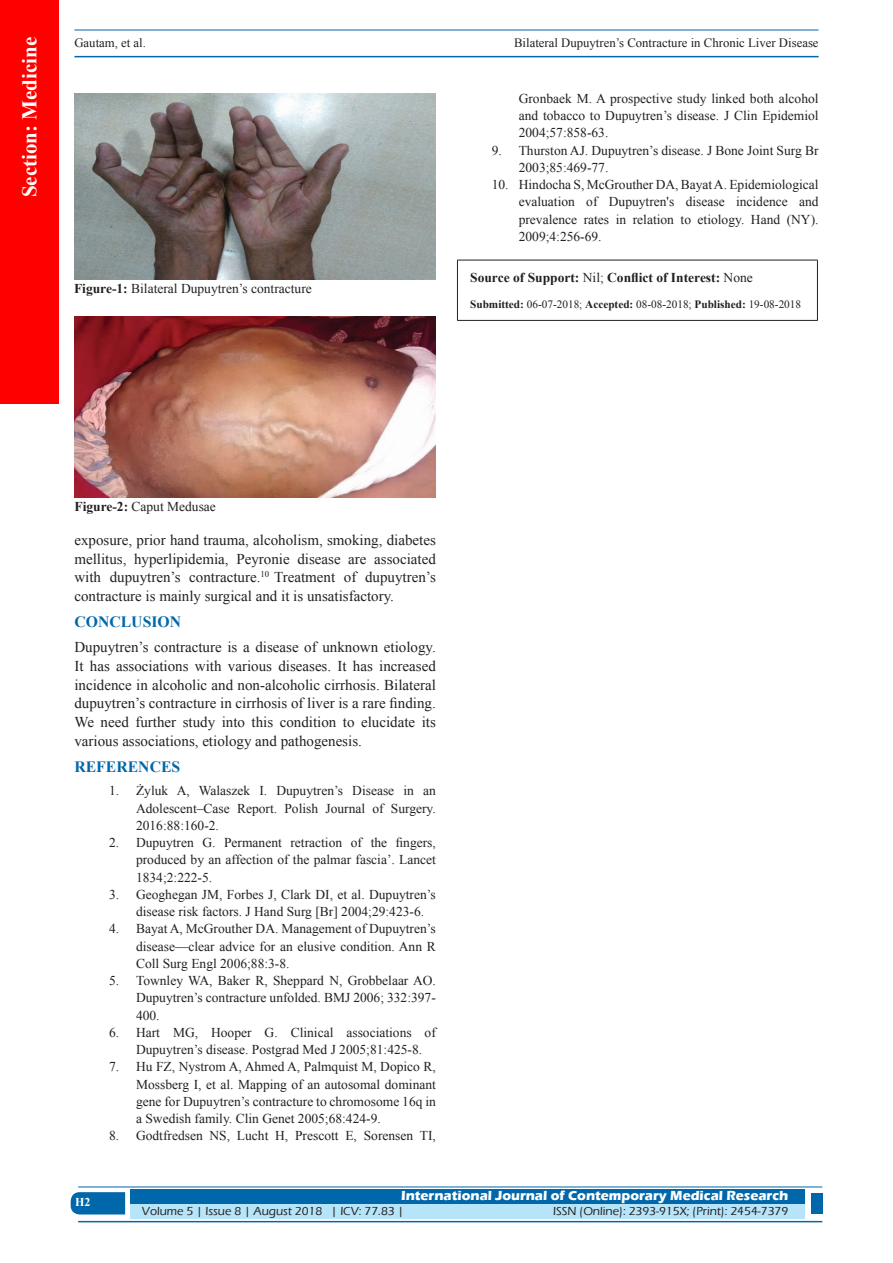
<style>
.page{position:relative;width:893px;height:1263px;background:#fff}
.page>*{position:absolute;margin:0;border:0;box-sizing:border-box;transform-origin:0 0}
.t1{font:700 21px "Times New Roman";color:#fff}
.t2{font:700 15.75px "Times New Roman";color:#0067aa}
.TX_New{font:15px/18.8px "Times New Roman";color:#231f20;text-align:justify}
.Legend{font:13.5px/17.2px "Times New Roman";color:#231f20;text-align:justify}
.t3{font:700 13.5px "Eras ITC";color:#fff}
.SOS_New{font:700 13.5px "Times New Roman";color:#231f20}
.t4{font:12.75px "Times New Roman";color:#231f20}
.t5{font:500 12px "Eras ITC";color:#231f20}
.t6{font:700 12px "Times New Roman";color:#fff}
.SOS_New-2{font:11.25px "Times New Roman";color:#231f20}
.s1{font-weight:700}
.s2{font-weight:400}
</style>
<div class="page">
<hr style="left:74px;top:30px;width:745px;height:1px;background:#0067aa">
<hr style="left:74px;top:56px;width:745px;height:1px;background:#0067aa">
<div style="left:0;top:0;width:59px;height:404px;background:#f00"></div>
<svg style="left:71px;top:1192px;width:54px;height:22px"></svg>
<div style="left:130px;top:1189px;width:674px;height:15px;background:#0067aa"></div>
<div style="left:130px;top:1204px;width:674px;height:15px;background:#b6e4f9"></div>
<hr style="left:78px;top:1186px;width:744px;height:1px;background:#0067aa">
<hr style="left:78px;top:1221px;width:744px;height:1px;background:#0067aa">
<div style="left:811px;top:1193px;width:11px;height:21px;background:#0067aa"></div>
<hr style="left:457px;top:260px;width:361px;height:1px;background:#231f20">
<hr style="left:457px;top:260px;width:1px;height:60px;background:#231f20">
<hr style="left:817px;top:260px;width:1px;height:60px;background:#231f20">
<hr style="left:457px;top:320px;width:361px;height:1px;background:#231f20">
<img style="left:74px;top:94px;width:362px;height:186px">
<img style="left:74px;top:317px;width:362px;height:180px">
<h1 class="t1" style="left:15px;top:197px;width:162px;rotate:-90deg">Section: Medicine</h1>
<p class="t4" style="left:74px;top:35px;width:73px">Gautam, et al.</p>
<p class="t4" style="left:514px;top:35px;width:306px">Bilateral Dupuytren’s Contracture in Chronic Liver Disease</p>
<p class="Legend" style="left:74px;top:280px;width:239px"><span class="s1">Figure-1:</span> Bilateral Dupuytren’s contracture</p>
<p class="Legend" style="left:519px;top:90px;width:301px">Gronbaek M. A prospective study linked both alcohol and tobacco to Dupuytren’s disease. J Clin Epidemiol 2004;57:858-63.</p>
<p class="Legend" style="left:519px;top:141px;width:301px;text-indent:-27px">9. Thurston AJ. Dupuytren’s disease. J Bone Joint Surg Br<br>2003;85:469-77.</p>
<p class="Legend" style="left:519px;top:176px;width:301px;text-indent:-27px">10. Hindocha S, McGrouther DA, Bayat A. Epidemiological evaluation of Dupuytren's disease incidence and prevalence rates in relation to etiology. Hand (NY).<br>2009;4:256-69.</p>
<p class="SOS_New" style="left:470px;top:268px;width:284px">Source of Support: <span class="s2">Nil;</span> Conflict of Interest: <span class="s2">None</span></p>
<p class="SOS_New-2" style="left:470px;top:296px;width:332px"><span class="s1">Submitted:</span> 06-07-2018; <span class="s1">Accepted:</span> 08-08-2018; <span class="s1">Published:</span> 19-08-2018</p>
<p class="Legend" style="left:74px;top:498px;width:143px"><span class="s1">Figure-2:</span> Caput Medusae</p>
<p class="TX_New" style="left:74px;top:530px;width:363px">exposure, prior hand trauma, alcoholism, smoking, diabetes mellitus, hyperlipidemia, Peyronie disease are associated with dupuytren’s contracture.<sup>10</sup> Treatment of dupuytren’s contracture is mainly surgical and it is unsatisfactory.</p>
<h1 class="t2" style="left:74px;top:611px;width:108px">CONCLUSION</h1>
<p class="TX_New" style="left:74px;top:637px;width:363px">Dupuytren’s contracture is a disease of unknown etiology.<br>It has associations with various diseases. It has increased incidence in alcoholic and non-alcoholic cirrhosis. Bilateral dupuytren’s contracture in cirrhosis of liver is a rare finding.<br>We need further study into this condition to elucidate its various associations, etiology and pathogenesis.</p>
<h1 class="t2" style="left:74px;top:756px;width:107px">REFERENCES</h1>
<p class="Legend" style="left:136px;top:782px;width:301px;text-indent:-27px">1. Żyluk A, Walaszek I. Dupuytren’s Disease in an Adolescent–Case Report. Polish Journal of Surgery.<br>2016:88:160-2.</p>
<p class="Legend" style="left:136px;top:834px;width:301px;text-indent:-27px">2. Dupuytren G. Permanent retraction of the fingers, produced by an affection of the palmar fascia’. Lancet 1834;2:222-5.</p>
<p class="Legend" style="left:136px;top:885px;width:301px;text-indent:-27px">3. Geoghegan JM, Forbes J, Clark DI, et al. Dupuytren’s disease risk factors. J Hand Surg [Br] 2004;29:423-6.</p>
<p class="Legend" style="left:136px;top:920px;width:301px;text-indent:-27px">4. Bayat A, McGrouther DA. Management of Dupuytren’s disease—clear advice for an elusive condition. Ann R Coll Surg Engl 2006;88:3-8.</p>
<p class="Legend" style="left:136px;top:972px;width:301px;text-indent:-27px">5. Townley WA, Baker R, Sheppard N, Grobbelaar AO.<br>Dupuytren’s contracture unfolded. BMJ 2006; 332:397- 400.</p>
<p class="Legend" style="left:136px;top:1023px;width:301px;text-indent:-27px">6. Hart MG, Hooper G. Clinical associations of<br>Dupuytren’s disease. Postgrad Med J 2005;81:425-8.</p>
<p class="Legend" style="left:136px;top:1058px;width:301px;text-indent:-27px">7. Hu FZ, Nystrom A, Ahmed A, Palmquist M, Dopico R, Mossberg I, et al. Mapping of an autosomal dominant gene for Dupuytren’s contracture to chromosome 16q in a Swedish family. Clin Genet 2005;68:424-9.</p>
<p class="Legend" style="left:109px;top:1127px;width:328px">8. Godtfredsen NS, Lucht H, Prescott E, Sorensen TI,</p>
<h4 class="t6" style="left:75px;top:1194px;width:17px">H2</h4>
<p class="t3" style="left:401px;top:1188px;width:389px">International Journal of Contemporary Medical Research</p>
<p class="t5" style="left:142px;top:1204px;width:263px">Volume 5 | Issue 8 | August 2018 | ICV: 77.83 |</p>
<p class="t5" style="left:553px;top:1204px;width:237px">ISSN (Online): 2393-915X; (Print): 2454-7379</p>
</div>
